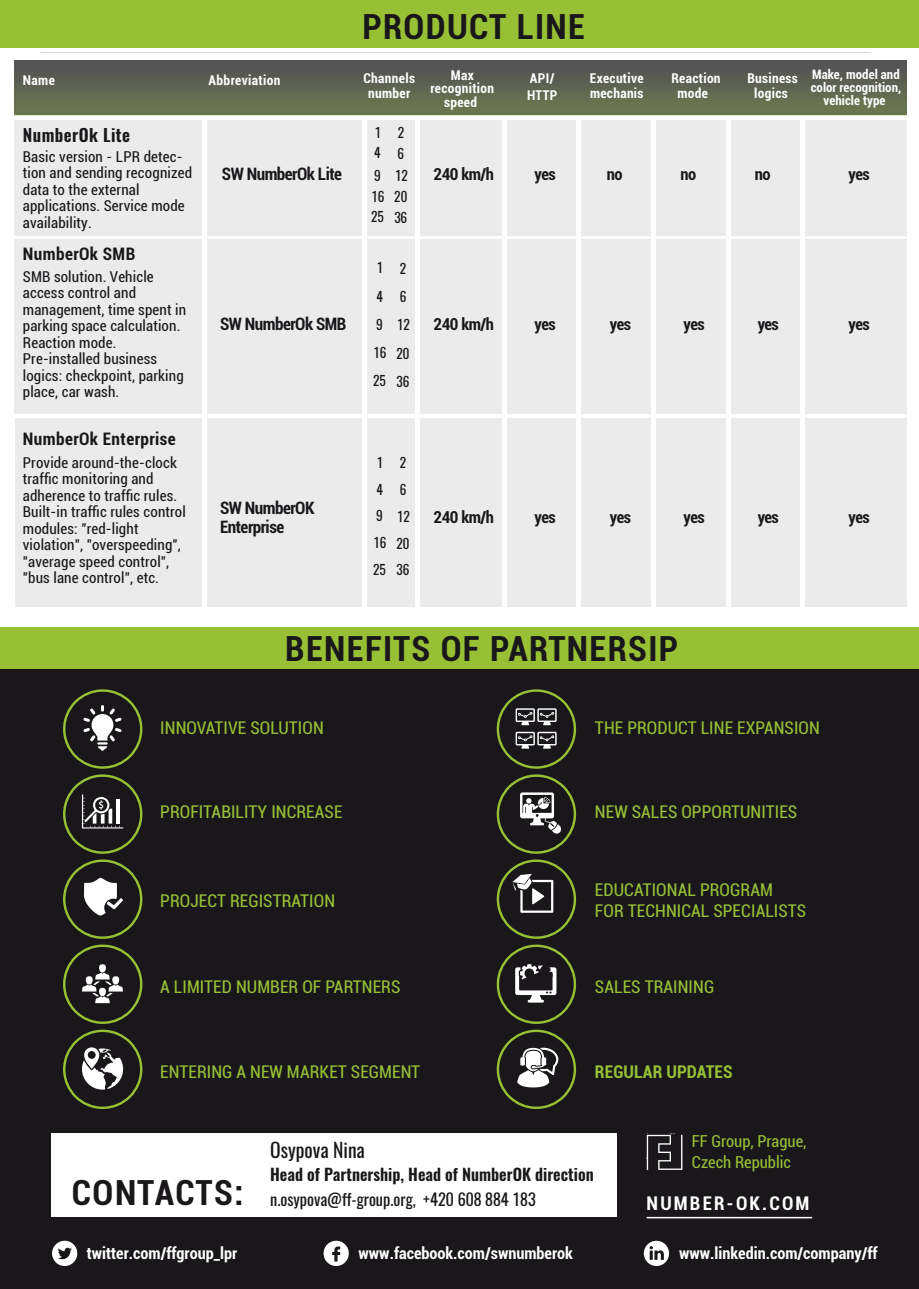
<style>
.page{position:relative;width:919px;height:1289px;background:#fff}
.page>*{position:absolute;margin:0;border:0;box-sizing:border-box;transform-origin:0 0}
.t1{font:700 condensed 34.65px "Roboto";letter-spacing:.04em;color:#1a171b}
.t2{font:19.65px "Oswald";color:#1a171b}
.t3{font:700 condensed 18.9px "Roboto";letter-spacing:.115em;color:#fff}
.t4{font:condensed 17.55px/20.9px "Roboto";letter-spacing:.005em;color:#97c035}
.t5{font:700 condensed 17.55px "Roboto";letter-spacing:.005em;color:#97c035}
.t6{font:700 condensed 17.25px "Roboto";letter-spacing:.025em;color:#1a171b}
.t7{font:600 17.25px "Oswald";letter-spacing:.025em;color:#1a171b}
.t8{font:700 condensed 17.1px/18.8px "Roboto";letter-spacing:-.03em;color:#1a171b}
.t9{font:700 condensed 16.5px "Roboto";letter-spacing:-.03em;color:#1a171b}
.t10{font:condensed 16.5px/21px "Roboto";color:#97c035}
.t11{font:700 condensed 16.35px "Roboto";color:#fff}
.t12{font:600 16.35px "Oswald";color:#1a171b}
.t13{font:16.35px "Oswald";color:#1a171b}
.t14{font:condensed 15px/16.5px "Roboto";letter-spacing:.01em;color:#1a171b}
.t15{font:700 condensed 13.5px/15px "Roboto";letter-spacing:.025em;color:#fff;text-align:center}
.t16{font:13.35px/26.7px "Oswald";color:#1a171b}
.t17{font:700 condensed 12.9px/12.9px "Roboto";letter-spacing:.005em;color:#fff;text-align:center}
</style>
<div class="page">
<div style="left:0;top:668px;width:918px;height:620px;background:#1a171b"></div>
<div style="left:0;top:627px;width:918px;height:41px;background:#97c035"></div>
<hr style="left:41px;top:52px;width:829px;height:1px;background:#d5d5d6">
<svg style="left:646px;top:1133px;width:36px;height:36px"></svg>
<svg style="left:63px;top:689px;width:79px;height:79px"></svg>
<svg style="left:63px;top:774px;width:79px;height:79px"></svg>
<svg style="left:63px;top:859px;width:79px;height:79px"></svg>
<svg style="left:63px;top:944px;width:79px;height:79px"></svg>
<svg style="left:63px;top:1029px;width:79px;height:79px"></svg>
<svg style="left:496px;top:689px;width:80px;height:79px"></svg>
<svg style="left:496px;top:774px;width:80px;height:79px"></svg>
<svg style="left:496px;top:859px;width:80px;height:79px"></svg>
<svg style="left:496px;top:944px;width:80px;height:79px"></svg>
<svg style="left:496px;top:1029px;width:80px;height:79px"></svg>
<div style="left:0;top:0;width:918px;height:48px;background:#97c035"></div>
<svg style="left:643px;top:1240px;width:26px;height:25px"></svg>
<svg style="left:323px;top:1240px;width:26px;height:25px"></svg>
<svg style="left:52px;top:1240px;width:25px;height:25px"></svg>
<hr style="left:646px;top:1216px;width:166px;height:2px;background:#fff">
<div style="left:15px;top:418px;width:894px;height:188px;background:#ebebec"></div>
<hr style="left:202px;top:418px;width:4px;height:197px;background:#fff">
<div style="left:362px;top:418px;width:5px;height:197px;background:#fff"></div>
<div style="left:415px;top:418px;width:5px;height:197px;background:#fff"></div>
<div style="left:502px;top:418px;width:5px;height:197px;background:#fff"></div>
<hr style="left:651px;top:418px;width:4px;height:197px;background:#fff">
<hr style="left:726px;top:418px;width:4px;height:197px;background:#fff">
<div style="left:800px;top:418px;width:5px;height:197px;background:#fff"></div>
<div style="left:576px;top:418px;width:5px;height:197px;background:#fff"></div>
<div style="left:15px;top:60px;width:891px;height:55px;background:linear-gradient(to bottom,#515054,#6c7a4e)"></div>
<div style="left:15px;top:120px;width:894px;height:115px;background:#ebebec"></div>
<div style="left:15px;top:239px;width:894px;height:175px;background:#ebebec"></div>
<hr style="left:202px;top:119px;width:4px;height:300px;background:#fff">
<div style="left:362px;top:119px;width:5px;height:300px;background:#fff"></div>
<div style="left:415px;top:119px;width:5px;height:300px;background:#fff"></div>
<hr style="left:502px;top:119px;width:4px;height:300px;background:#fff">
<hr style="left:651px;top:119px;width:4px;height:300px;background:#fff">
<hr style="left:726px;top:119px;width:4px;height:300px;background:#fff">
<div style="left:800px;top:119px;width:5px;height:300px;background:#fff"></div>
<div style="left:906px;top:119px;width:5px;height:498px;background:#fff"></div>
<div style="left:576px;top:119px;width:5px;height:300px;background:#fff"></div>
<div style="left:51px;top:1132px;width:565px;height:84px;background:#fff"></div>
<h1 class="t1" style="left:362px;top:3px;width:224px">PRODUCT LINE</h1>
<p class="t15" style="left:23px;top:72px;width:34px">Name</p>
<p class="t15" style="left:209px;top:72px;width:73px">Abbreviation</p>
<p class="t15" style="left:363px;top:70px;width:53px">Channels number</p>
<p class="t15" style="left:590px;top:70px;width:55px;text-align:left">Executive mechanis</p>
<p class="t17" style="left:810px;top:68px;width:92px">Make, model and color recognition, vehicle type</p>
<p class="t15" style="left:430px;top:68px;width:65px;line-height:13.5px">Max recognition speed</p>
<p class="t15" style="left:527px;top:69px;width:32px;line-height:17.1px;text-align:left">API/<br>HTTP</p>
<p class="t15" style="left:671px;top:70px;width:51px">Reaction mode</p>
<p class="t15" style="left:747px;top:70px;width:52px">Business logics</p>
<p class="t7" style="left:23px;top:123px;width:109px">NumberOk Lite</p>
<p class="t14" style="left:23px;top:147px;width:171px">Basic version - LPR detec&shy;tion and sending recognized data to the external applications. Service mode availability.</p>
<p class="t6" style="left:23px;top:242px;width:114px">NumberOk SMB</p>
<p class="t14" style="left:23px;top:268px;width:165px">SMB solution. Vehicle access control and management, time spent in parking space calculation.<br>Reaction mode.<br>Pre-installed business logics: checkpoint, parking place, car wash.</p>
<p class="t6" style="left:23px;top:427px;width:154px">NumberOk Enterprise</p>
<p class="t14" style="left:23px;top:453px;width:164px">Provide around-the-clock traffic monitoring and adherence to traffic rules.<br>Built-in traffic rules control modules: "red-light violation", "overspeeding", "average speed control", "bus lane control", etc.</p>
<p class="t8" style="left:222px;top:164px;width:122px">SW NumberOk Lite</p>
<p class="t8" style="left:220px;top:314px;width:128px">SW NumberOk SMB</p>
<p class="t16" style="left:374px;top:122px;width:8px;line-height:20.9px">1<br>4</p>
<p class="t16" style="left:371px;top:165px;width:15px;line-height:20.9px">9<br>16<br>25</p>
<p class="t16" style="left:397px;top:122px;width:8px;line-height:20.9px">2<br>6</p>
<p class="t16" style="left:394px;top:165px;width:15px;line-height:20.9px;text-align:justify">12<br>20<br>36</p>
<p class="t16" style="left:373px;top:254px;width:15px;line-height:28.2px">1<br>4<br>9<br>16<br>25</p>
<p class="t16" style="left:396px;top:254px;width:15px;line-height:28.2px">2<br>6<br>12<br>20<br>36</p>
<p class="t9" style="left:433px;top:163px;width:62px">240 km/h</p>
<p class="t9" style="left:607px;top:163px;width:17px">no</p>
<p class="t9" style="left:680px;top:163px;width:17px">no</p>
<p class="t9" style="left:754px;top:163px;width:17px">no</p>
<p class="t9" style="left:534px;top:163px;width:23px">yes</p>
<p class="t9" style="left:848px;top:163px;width:23px">yes</p>
<p class="t9" style="left:433px;top:313px;width:62px">240 km/h</p>
<p class="t9" style="left:534px;top:313px;width:23px">yes</p>
<p class="t9" style="left:610px;top:313px;width:23px">yes</p>
<p class="t9" style="left:683px;top:313px;width:23px">yes</p>
<p class="t9" style="left:757px;top:313px;width:23px">yes</p>
<p class="t9" style="left:848px;top:313px;width:23px">yes</p>
<p class="t8" style="left:220px;top:498px;width:96px">SW NumberOK<br>Enterprise</p>
<p class="t16" style="left:373px;top:449px;width:15px">1<br>4<br>9<br>16<br>25</p>
<p class="t16" style="left:396px;top:449px;width:15px">2<br>6<br>12<br>20<br>36</p>
<p class="t9" style="left:433px;top:506px;width:62px">240 km/h</p>
<p class="t9" style="left:534px;top:506px;width:23px">yes</p>
<p class="t9" style="left:610px;top:506px;width:23px">yes</p>
<p class="t9" style="left:683px;top:506px;width:23px">yes</p>
<p class="t9" style="left:757px;top:506px;width:23px">yes</p>
<p class="t9" style="left:848px;top:506px;width:23px">yes</p>
<h1 class="t1" style="left:285px;top:624px;width:394px">BENEFITS OF PARTNERSIP</h1>
<p class="t4" style="left:160px;top:716px;width:165px">INNOVATIVE SOLUTION</p>
<p class="t4" style="left:595px;top:716px;width:226px">THE PRODUCT LINE EXPANSION</p>
<p class="t4" style="left:160px;top:801px;width:184px">PROFITABILITY INCREASE</p>
<p class="t4" style="left:595px;top:801px;width:204px">NEW SALES OPPORTUNITIES</p>
<p class="t4" style="left:160px;top:889px;width:176px">PROJECT REGISTRATION</p>
<p class="t4" style="left:595px;top:879px;width:213px">EDUCATIONAL PROGRAM<br>FOR TECHNICAL SPECIALISTS</p>
<p class="t4" style="left:160px;top:975px;width:242px">A LIMITED NUMBER OF PARTNERS</p>
<p class="t4" style="left:595px;top:975px;width:121px">SALES TRAINING</p>
<p class="t4" style="left:160px;top:1060px;width:261px">ENTERING A NEW MARKET SEGMENT</p>
<p class="t5" style="left:595px;top:1058px;width:139px">REGULAR UPDATES</p>
<h1 class="t1" style="left:72px;top:1168px;width:173px">CONTACTS:</h1>
<h2 class="t2" style="left:270px;top:1136px;width:96px">Osypova Nina</h2>
<p class="t13" style="left:270px;top:1187px;width:267px">n.osypova@ff-group.org, +420 608 884 183</p>
<p class="t12" style="left:270px;top:1162px;width:325px">Head of Partnership, Head of NumberOK direction</p>
<p class="t10" style="left:692px;top:1129px;width:116px">FF Group, Prague,<br>Czech Republic</p>
<p class="t3" style="left:646px;top:1190px;width:164px">NUMBER-OK.COM</p>
<p class="t11" style="left:87px;top:1241px;width:152px">twitter.com/ffgroup_lpr</p>
<p class="t11" style="left:358px;top:1241px;width:216px">www.facebook.com/swnumberok</p>
<p class="t11" style="left:679px;top:1241px;width:200px">www.linkedin.com/company/ff</p>
</div>
